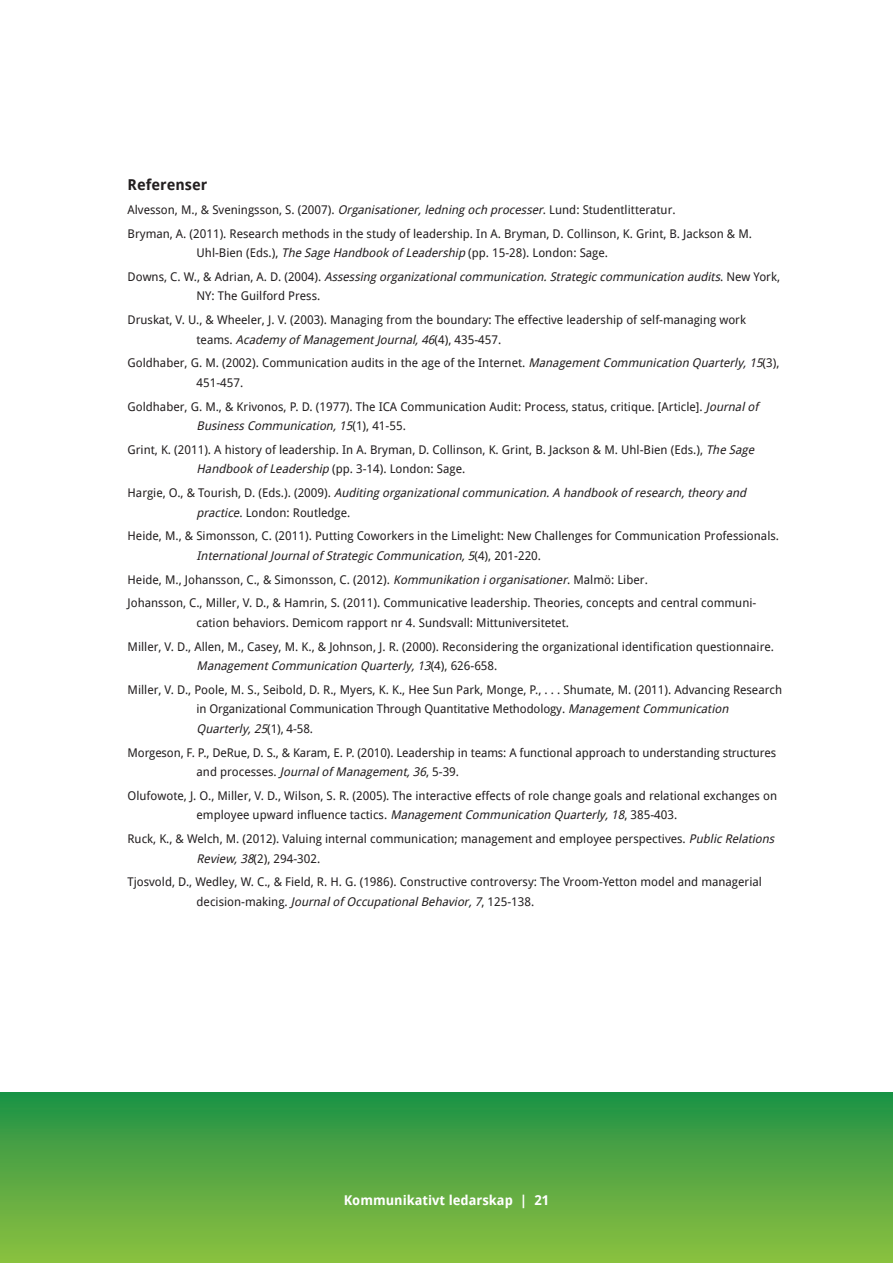
<style>
.page{position:relative;width:893px;height:1263px;background:#fff}
.page>*{position:absolute;margin:0;border:0;box-sizing:border-box;transform-origin:0 0}
.t1{font:700 15px "Droid Sans";color:#231f20}
.t2{font:700 13.5px "Droid Sans";color:#fff}
.t3{font:12px/23.7px "Droid Sans";color:#231f20}
.t4{font:italic 12px/23.7px "Droid Sans";color:#231f20}
.s1{font-style:italic}
.s2{font-style:normal}
</style>
<div class="page">
<div style="left:0;top:1093px;width:893px;height:170px;background:linear-gradient(to bottom,#209246,#8fc040)"></div>
<p class="t1" style="left:128px;top:176px;width:81px">Referenser</p>
<p class="t3" style="left:128px;top:198px;width:626px">Alvesson, M., &amp; Sveningsson, S. (2007). <span class="s1">Organisationer,ledning och processer</span>. Lund: Studentlitteratur.<br>Bryman, A. (2011). Research methods in the study of leadership. In A. Bryman, D. Collinson, K. Grint, B. Jackson &amp; M.</p>
<p class="t4" style="left:128px;top:241px;width:654px;text-indent:69px"><span class="s2">Uhl-Bien (Eds.),</span> The Sage Handbook of Leadership <span class="s2">(pp. 15-28). London: Sage.<br>D o w n s , C . W. , &amp; A d r i a n , A . D . ( 2 0 0 4) .</span> Assessing organizationalcommunication.Strategic communication audits<span class="s2">. N e w Yo r k,</span></p>
<p class="t3" style="left:128px;top:284px;width:620px;text-indent:69px">NY: The Guilford Press.<br>Druskat, V. U., &amp; Wheeler, J. V. (2003). Managing from the boundary: The effective leadership of self-managing work</p>
<p class="t3" style="left:128px;top:328px;width:653px;text-indent:69px">t e a m s . <span class="s1">Academy of ManagementJournal,46</span>(4 ) , 4 3 5 - 4 5 7 .<br>Goldhaber, G. M. (2002). Communication audits in the age of the Internet. <span class="s1">ManagementCommunication Quarterly,15</span>(3),</p>
<p class="t3" style="left:128px;top:371px;width:632px;text-indent:69px">451-457.<br>Goldhaber, G. M., &amp; Krivonos, P. D. (1977). The ICA Communication Audit: Process, status, critique. [Article]. <span class="s1">Journalof</span></p>
<p class="t3" style="left:128px;top:414px;width:631px;text-indent:69px"><span class="s1">BusinessCommunication,15</span>( 1 ) , 4 1 - 5 5 .<br>Grint, K. (2011). A history of leadership. In A. Bryman, D. Collinson, K. Grint, B. Jackson &amp; M. Uhl-Bien (Eds.), <span class="s1">The Sage</span></p>
<p class="t4" style="left:128px;top:457px;width:623px;text-indent:69px">Handbook of Leadership <span class="s2">(pp. 3-14). London: Sage.<br>H a rg i e , O . , &amp; To u r i s h , D . ( E d s . ) . ( 2 0 0 9 ) .</span> Auditing organizationalcommunication.A handbook of research,theory and</p>
<p class="t3" style="left:128px;top:501px;width:653px;text-indent:69px"><span class="s1">practice</span>. London: Routledge.<br>Heide, M., &amp; Simonsson, C. (2011). Putting Coworkers in the Limelight: New Challenges for Communication Professionals.</p>
<p class="t3" style="left:128px;top:544px;width:630px;text-indent:69px"><span class="s1">InternationalJournalof Strategic Communication,5</span>( 4 ) , 2 0 1 - 2 2 0 .<br>Heide, M., Johansson, C., &amp; Simonsson, C. (2012). <span class="s1">Kommunikation iorganisationer</span>. Malmö: Liber.<br>Johansson, C., Miller, V. D., &amp; Hamrin, S. (2011). Communicative leadership. Theories, concepts and central communi-</p>
<p class="t3" style="left:128px;top:611px;width:648px;text-indent:69px">cation behaviors. Demicom rapport nr 4. Sundsvall: Mittuniversitetet.<br>Miller, V. D., Allen, M., Casey, M. K., &amp; Johnson, J. R. (2000). Reconsidering the organizational identification questionnaire.</p>
<p class="t3" style="left:128px;top:654px;width:656px;text-indent:69px"><span class="s1">ManagementCommunication Quarterly,13</span>(4 ) , 6 2 6 - 6 5 8 .<br>Miller, V. D., Poole, M. S., Seibold, D. R., Myers, K. K., Hee Sun Park, Monge, P., . . . Shumate, M. (2011). Advancing Research</p>
<p class="t3" style="left:197px;top:699px;width:536px;line-height:19.5px">in Organizational Communication Through Quantitative Methodology. <span class="s1">ManagementCommunication<br>Quarterly,25</span>( 1 ) , 4 - 5 8 .</p>
<p class="t3" style="left:197px;top:743px;width:581px;line-height:19.5px;text-indent:-69px">Morgeson, F. P., DeRue, D. S., &amp; Karam, E. P. (2010). Leadership in teams: A functional approach to understanding structures a n d p ro c e s s e s . <span class="s1">Journalof Management,36</span>, 5 - 3 9 .</p>
<p class="t3" style="left:197px;top:786px;width:582px;line-height:19.5px;text-indent:-69px">Olufowote, J. O., Miller, V. D., Wilson, S. R. (2005). The interactive effects of role change goals and relational exchanges on employee upward influence tactics. <span class="s1">ManagementCommunication Quarterly,18</span>, 385-403.</p>
<p class="t3" style="left:197px;top:829px;width:582px;line-height:19.5px;text-indent:-69px">Ruck, K., &amp; Welch, M. (2012). Valuing internal communication; management and employee perspectives. <span class="s1">Public Relations<br>Review,38</span>(2), 294-302.</p>
<p class="t3" style="left:197px;top:872px;width:567px;line-height:19.5px;text-indent:-69px">Tjosvold, D., Wedley, W. C., &amp; Field, R. H. G. (1986). Constructive controversy: The Vroom-Yetton model and managerial d e c i s i o n - m a k i n g . <span class="s1">Journalof OccupationalBehavior,7</span>, 1 2 5 - 1 3 8 .</p>
<p class="t2" style="left:344px;top:1193px;width:207px">Kommunikativt ledarskap | 21</p>
</div>
